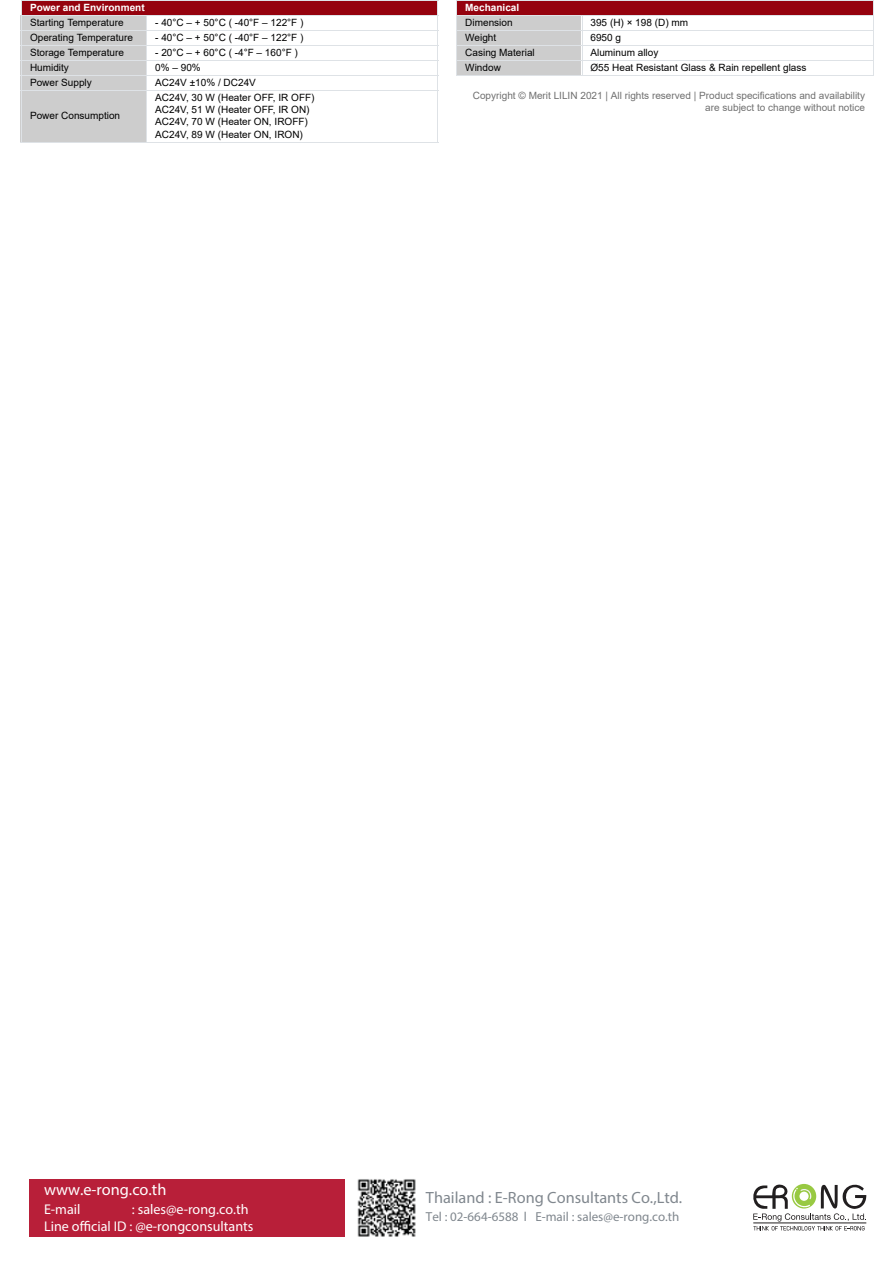
<style>
.page{position:relative;width:893px;height:1263px;background:#fff}
.page>*{position:absolute;margin:0;border:0;box-sizing:border-box;transform-origin:0 0}
.t1{font:16.35px "Myriad Pro";color:#80878e}
.t2{font:16.35px "Myriad Pro";color:#fff}
.t3{font:14.1px/17px "Myriad Pro";color:#fff}
.t4{font:13.05px "Myriad Pro";color:#80878e}
.t5{font:10.05px/12.3px "Arial";color:#000}
.t6{font:10.05px/11.7px "Arial";color:#707070;text-align:right}
.t7{font:700 10.05px "Arial";color:#fff}
</style>
<div class="page">
<div style="left:21px;top:0;width:416px;height:15px;background:#95020e"></div>
<div style="left:21px;top:15px;width:125px;height:15px;background:#cdcdcd"></div>
<div style="left:21px;top:30px;width:125px;height:15px;background:#cdcdcd"></div>
<div style="left:21px;top:45px;width:125px;height:15px;background:#cdcdcd"></div>
<div style="left:21px;top:60px;width:125px;height:15px;background:#cdcdcd"></div>
<div style="left:21px;top:75px;width:125px;height:15px;background:#cdcdcd"></div>
<div style="left:21px;top:90px;width:125px;height:52px;background:#cdcdcd"></div>
<hr style="left:146px;top:142px;width:292px;height:1px;background:#dee2e6">
<hr style="left:437px;top:90px;width:1px;height:53px;background:#dee2e6">
<hr style="left:21px;top:142px;width:126px;height:1px;background:#dee2e6">
<hr style="left:21px;top:90px;width:1px;height:53px;background:#dee2e6">
<hr style="left:146px;top:90px;width:1px;height:53px;background:#dee2e6">
<hr style="left:146px;top:90px;width:292px;height:1px;background:#dee2e6">
<hr style="left:21px;top:90px;width:126px;height:1px;background:#dee2e6">
<hr style="left:146px;top:75px;width:292px;height:1px;background:#dee2e6">
<hr style="left:21px;top:75px;width:126px;height:1px;background:#dee2e6">
<hr style="left:146px;top:60px;width:292px;height:1px;background:#dee2e6">
<hr style="left:21px;top:60px;width:126px;height:1px;background:#dee2e6">
<hr style="left:146px;top:45px;width:292px;height:1px;background:#dee2e6">
<hr style="left:21px;top:45px;width:126px;height:1px;background:#dee2e6">
<hr style="left:146px;top:30px;width:292px;height:1px;background:#dee2e6">
<hr style="left:21px;top:30px;width:126px;height:1px;background:#dee2e6">
<svg style="left:146px;top:16px;width:1px;height:74px"></svg>
<hr style="left:21px;top:0;width:417px;height:1px;background:#dee2e6">
<hr style="left:21px;top:15px;width:417px;height:1px;background:#dee2e6">
<svg style="left:21px;top:1px;width:1px;height:89px"></svg>
<svg style="left:437px;top:1px;width:1px;height:89px"></svg>
<svg style="left:456px;top:0;width:417px;height:76px"></svg>
<div style="left:29px;top:1179px;width:315px;height:58px;background:#b81f39"></div>
<svg style="left:753px;top:1183px;width:113px;height:47px"></svg>
<hr style="left:753px;top:1223px;width:113px;height:1px;background:#211e1f">
<img style="left:357px;top:1179px;width:59px;height:58px">
<p class="t7" style="left:30px;top:0;width:116px">Power and Environment</p>
<p class="t5" style="left:30px;top:16px;width:95px">Starting Temperature</p>
<p class="t5" style="left:155px;top:16px;width:150px">- 40°C – + 50°C ( -40°F – 122°F )</p>
<p class="t5" style="left:30px;top:31px;width:104px">Operating Temperature</p>
<p class="t5" style="left:155px;top:31px;width:150px">- 40°C – + 50°C ( -40°F – 122°F )</p>
<p class="t5" style="left:30px;top:46px;width:96px">Storage Temperature</p>
<p class="t5" style="left:155px;top:46px;width:144px">- 20°C – + 60°C ( -4°F – 160°F )</p>
<p class="t5" style="left:30px;top:61px;width:40px">Humidity</p>
<p class="t5" style="left:155px;top:61px;width:47px">0% – 90%</p>
<p class="t5" style="left:30px;top:76px;width:63px">Power Supply</p>
<p class="t5" style="left:155px;top:76px;width:102px">AC24V ±10% / DC24V</p>
<p class="t5" style="left:30px;top:110px;width:92px">Power Consumption</p>
<p class="t5" style="left:155px;top:91px;width:161px">AC24V, 30 W (Heater OFF, IR OFF)<br>AC24V, 51 W (Heater OFF, IR ON)<br>AC24V, 70 W (Heater ON, IROFF)<br>AC24V, 89 W (Heater ON, IRON)</p>
<p class="t7" style="left:465px;top:0;width:55px">Mechanical</p>
<p class="t5" style="left:465px;top:16px;width:49px">Dimension</p>
<p class="t5" style="left:590px;top:16px;width:99px">395 (H) × 198 (D) mm</p>
<p class="t5" style="left:465px;top:31px;width:32px">Weight</p>
<p class="t5" style="left:590px;top:31px;width:32px">6950 g</p>
<p class="t5" style="left:465px;top:46px;width:71px">Casing Material</p>
<p class="t5" style="left:590px;top:46px;width:69px">Aluminum alloy</p>
<p class="t5" style="left:465px;top:61px;width:37px">Window</p>
<p class="t5" style="left:590px;top:61px;width:217px">Ø55 Heat Resistant Glass &amp; Rain repellent glass</p>
<p class="t6" style="left:473px;top:90px;width:393px">Copyright © Merit LILIN 2021 | All rights reserved | Product specifications and availability are subject to change without notice</p>
<h1 class="t2" style="left:44px;top:1180px;width:124px">www.e-rong.co.th</h1>
<h2 class="t3" style="left:44px;top:1200px;width:38px">E-mail</h2>
<h2 class="t3" style="left:44px;top:1200px;width:211px;text-indent:88px">: sales@e-rong.co.th<br>Line official ID : @e-rongconsultants</h2>
<h1 class="t1" style="left:426px;top:1187px;width:258px">Thailand : E-Rong Consultants Co.,Ltd.</h1>
<p class="t4" style="left:426px;top:1209px;width:255px">Tel : 02-664-6588 l E-mail : sales@e-rong.co.th</p>
</div>
